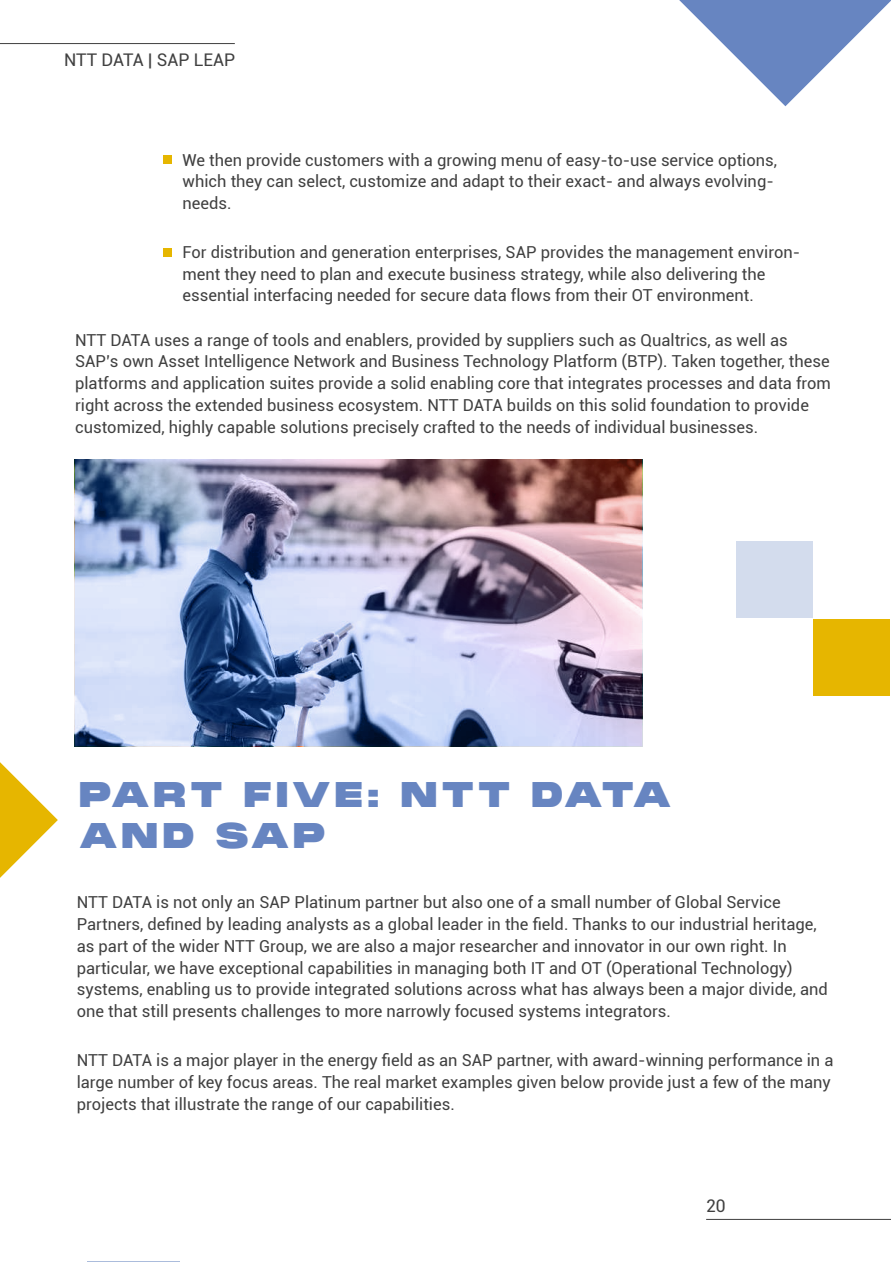
<style>
.page{position:relative;width:891px;height:1262px;background:#fff}
.page>*{position:absolute;margin:0;border:0;box-sizing:border-box;transform-origin:0 0}
.t1{font:800 34.5px/41.4px "Monument Extended";letter-spacing:.075em;color:#6785c1}
.t2{font:17.4px "Roboto";color:#404040}
.t3{font:16.5px/21.8px "Roboto";color:#404040}
</style>
<div class="page">
<hr style="left:706px;top:1219px;width:185px;height:1px;background:#404040">
<hr style="left:0;top:43px;width:235px;height:1px;background:#404040">
<div style="left:164px;top:156px;width:8px;height:8px;background:#e6b600"></div>
<div style="left:164px;top:249px;width:8px;height:8px;background:#e6b600"></div>
<svg style="left:0;top:762px;width:58px;height:116px"></svg>
<div style="left:813px;top:619px;width:76px;height:76px;background:#e6b600"></div>
<div style="left:736px;top:541px;width:77px;height:77px;background:#d3dced"></div>
<img style="left:75px;top:459px;width:567px;height:287px">
<svg style="left:679px;top:0;width:212px;height:106px"></svg>
<hr style="left:88px;top:1261px;width:92px;height:1px;background:#6785c1">
<p class="t2" style="left:64px;top:48px;width:173px">NTT DATA | SAP LEAP</p>
<p class="t3" style="left:183px;top:148px;width:596px">We then provide customers with a growing menu of easy-to-use service options, which they can select, customize and adapt to their exact- and always evolving&shy;needs.</p>
<p class="t3" style="left:183px;top:241px;width:619px">For distribution and generation enterprises, SAP provides the management environ&shy;ment they need to plan and execute business strategy, while also delivering the essential interfacing needed for secure data flows from their OT environment.</p>
<p class="t3" style="left:75px;top:328px;width:757px">NTT DATA uses a range of tools and enablers, provided by suppliers such as Qualtrics, as well as SAP’s own Asset Intelligence Network and Business Technology Platform (BTP). Taken together, these platforms and application suites provide a solid enabling core that integrates processes and data from right across the extended business ecosystem. NTT DATA builds on this solid foundation to provide customized, highly capable solutions precisely crafted to the needs of individual businesses.</p>
<h1 class="t1" style="left:78px;top:773px;width:595px">PART FIVE: NTT DATA<br>AND SAP</h1>
<p class="t3" style="left:77px;top:891px;width:753px">NTT DATA is not only an SAP Platinum partner but also one of a small number of Global Service Partners, defined by leading analysts as a global leader in the field. Thanks to our industrial heritage, as part of the wider NTT Group, we are also a major researcher and innovator in our own right. In particular, we have exceptional capabilities in managing both IT and OT (Operational Technology) systems, enabling us to provide integrated solutions across what has always been a major divide, and one that still presents challenges to more narrowly focused systems integrators.</p>
<p class="t3" style="left:77px;top:1048px;width:758px">NTT DATA is a major player in the energy field as an SAP partner, with award-winning performance in a large number of key focus areas. The real market examples given below provide just a few of the many projects that illustrate the range of our capabilities.</p>
<p class="t2" style="left:706px;top:1193px;width:21px">20</p>
</div>
